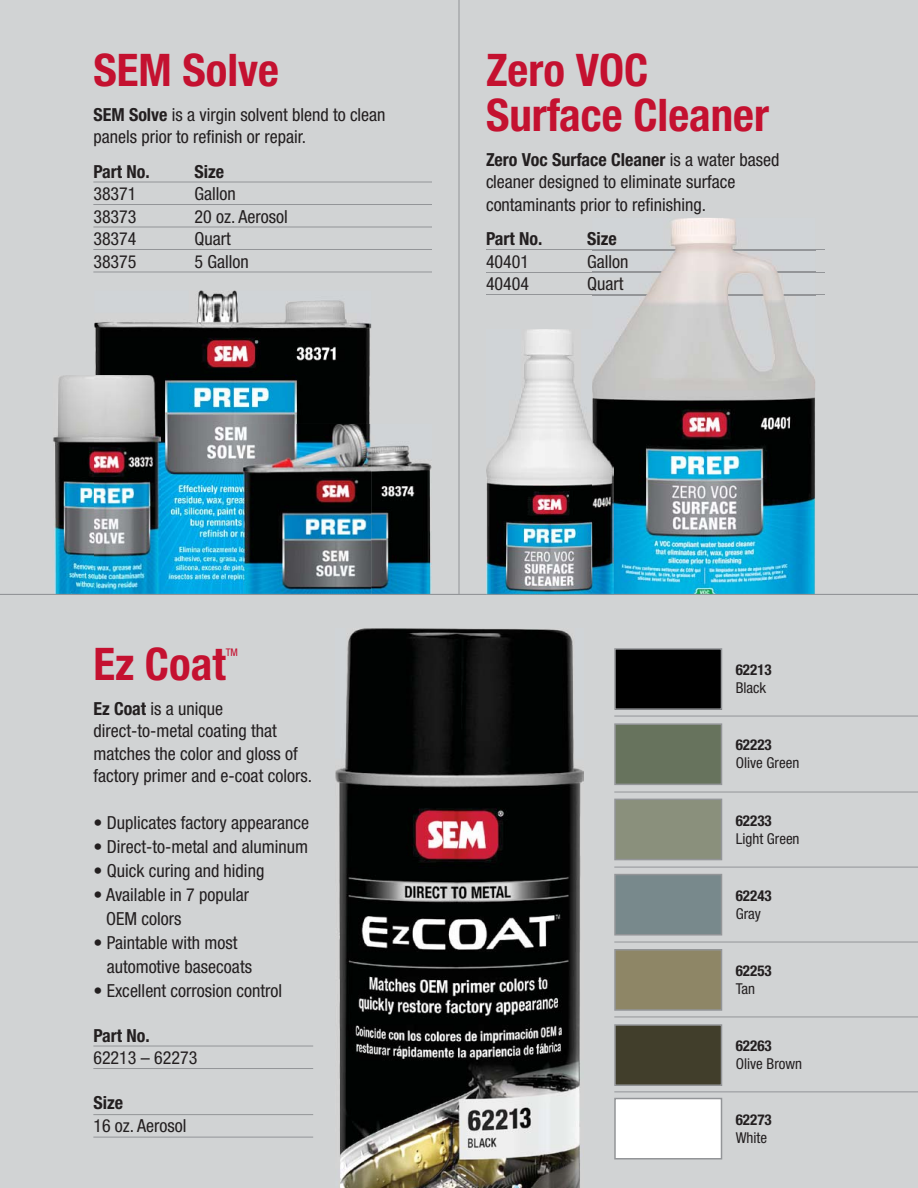
<style>
.page{position:relative;width:918px;height:1188px;background:#d1d3d4}
.page>*{position:absolute;margin:0;border:0;box-sizing:border-box;transform-origin:0 0}
.t1{font:700 condensed 45px/45px "Helvetica Neue LT Std";color:#c41130}
.t2{font:condensed 18px/22.5px "Helvetica Neue LT Std";color:#231f20}
.t3{font:700 condensed 18px "Helvetica Neue LT Std";color:#231f20}
.t4{font:condensed 15px "Helvetica Neue LT Std";color:#231f20}
.t5{font:700 condensed 15px "Helvetica Neue LT Std";color:#231f20}
.t6{font:condensed 10.5px "Helvetica Neue LT Std";color:#c41130}
.s1{font-weight:700}
</style>
<div class="page">
<hr style="left:459px;top:0;width:1px;height:595px;background:#939598">
<hr style="left:93px;top:182px;width:339px;height:1px;background:#939598">
<hr style="left:93px;top:204px;width:339px;height:1px;background:#939598">
<hr style="left:93px;top:227px;width:339px;height:1px;background:#939598">
<hr style="left:93px;top:249px;width:339px;height:1px;background:#939598">
<hr style="left:93px;top:272px;width:339px;height:1px;background:#939598">
<hr style="left:486px;top:249px;width:339px;height:1px;background:#939598">
<hr style="left:486px;top:272px;width:339px;height:1px;background:#939598">
<hr style="left:486px;top:294px;width:339px;height:1px;background:#939598">
<hr style="left:93px;top:1046px;width:220px;height:1px;background:#939598">
<hr style="left:93px;top:1068px;width:220px;height:1px;background:#939598">
<hr style="left:93px;top:1114px;width:220px;height:1px;background:#939598">
<hr style="left:93px;top:1137px;width:220px;height:1px;background:#939598">
<hr style="left:614px;top:716px;width:304px;height:1px;background:#939598">
<hr style="left:614px;top:792px;width:304px;height:1px;background:#939598">
<hr style="left:614px;top:867px;width:304px;height:1px;background:#939598">
<hr style="left:614px;top:942px;width:304px;height:1px;background:#939598">
<hr style="left:614px;top:1017px;width:304px;height:1px;background:#939598">
<hr style="left:614px;top:1091px;width:304px;height:1px;background:#939598">
<div style="left:615px;top:950px;width:107px;height:60px;background:#8e8666"></div>
<div style="left:614px;top:949px;width:108px;height:62px;border:2px solid #939598"></div>
<div style="left:615px;top:649px;width:107px;height:60px;background:#000"></div>
<div style="left:614px;top:648px;width:108px;height:62px;border:2px solid #939598"></div>
<div style="left:615px;top:724px;width:107px;height:60px;background:#67735d"></div>
<div style="left:614px;top:723px;width:108px;height:62px;border:2px solid #939598"></div>
<div style="left:615px;top:799px;width:107px;height:61px;background:#8a907c"></div>
<div style="left:614px;top:799px;width:108px;height:61px;border:2px solid #939598"></div>
<div style="left:615px;top:875px;width:107px;height:60px;background:#78898c"></div>
<div style="left:614px;top:874px;width:108px;height:62px;border:2px solid #939598"></div>
<div style="left:615px;top:1025px;width:107px;height:60px;background:#413e2b"></div>
<div style="left:614px;top:1024px;width:108px;height:62px;border:2px solid #939598"></div>
<div style="left:615px;top:1099px;width:107px;height:60px;background:#fff"></div>
<div style="left:614px;top:1098px;width:108px;height:62px;border:2px solid #939598"></div>
<img style="left:94px;top:290px;width:277px;height:304px">
<img style="left:53px;top:375px;width:41px;height:219px">
<img style="left:94px;top:375px;width:66px;height:219px">
<img style="left:371px;top:445px;width:61px;height:149px">
<img style="left:243px;top:424px;width:128px;height:170px">
<img style="left:592px;top:218px;width:223px;height:376px">
<img style="left:592px;top:277px;width:32px;height:14px">
<img style="left:592px;top:232px;width:24px;height:13px">
<img style="left:592px;top:255px;width:36px;height:13px">
<img style="left:592px;top:249px;width:223px;height:1px">
<img style="left:592px;top:272px;width:223px;height:1px">
<img style="left:592px;top:294px;width:223px;height:1px">
<img style="left:486px;top:330px;width:127px;height:264px">
<hr style="left:0;top:594px;width:918px;height:1px;background:#939598">
<img style="left:335px;top:629px;width:249px;height:559px">
<h1 class="t1" style="left:93px;top:51px;width:187px">SEM Solve</h1>
<p class="t2" style="left:93px;top:104px;width:294px"><span class="s1">SEM Solve</span> is a virgin solvent blend to clean panels prior to refinish or repair.</p>
<p class="t3" style="left:93px;top:165px;width:58px">Part No.</p>
<p class="t3" style="left:195px;top:165px;width:31px">Size</p>
<p class="t2" style="left:93px;top:184px;width:45px">38371</p>
<p class="t2" style="left:195px;top:184px;width:43px">Gallon</p>
<p class="t2" style="left:93px;top:206px;width:45px">38373</p>
<p class="t2" style="left:195px;top:206px;width:95px">20 oz. Aerosol</p>
<p class="t2" style="left:93px;top:229px;width:45px">38374</p>
<p class="t2" style="left:195px;top:229px;width:38px">Quart</p>
<p class="t2" style="left:93px;top:251px;width:45px">38375</p>
<p class="t2" style="left:195px;top:251px;width:56px">5 Gallon</p>
<h1 class="t1" style="left:486px;top:51px;width:285px">Zero VOC<br>Surface Cleaner</h1>
<p class="t2" style="left:486px;top:149px;width:295px"><span class="s1">Zero Voc Surface Cleaner</span> is a water based cleaner designed to eliminate surface contaminants prior to refinishing.</p>
<p class="t3" style="left:486px;top:232px;width:58px">Part No.</p>
<p class="t2" style="left:486px;top:251px;width:45px">40401<br>40404</p>
<p class="t3" style="left:587px;top:232px;width:31px">Size</p>
<p class="t2" style="left:587px;top:251px;width:43px">Gallon</p>
<p class="t2" style="left:587px;top:274px;width:38px">Quart</p>
<h1 class="t1" style="left:93px;top:645px;width:134px">Ez Coat</h1>
<p class="t6" style="left:226px;top:649px;width:14px">TM</p>
<p class="t2" style="left:93px;top:698px;width:220px"><span class="s1">Ez Coat</span> is a unique direct-to-metal coating that matches the color and gloss of factory primer and e-coat colors.</p>
<p class="t2" style="left:93px;top:812px;width:217px">• Duplicates factory appearance</p>
<p class="t2" style="left:93px;top:836px;width:216px">• Direct-to-metal and aluminum</p>
<p class="t2" style="left:93px;top:860px;width:172px">• Quick curing and hiding</p>
<p class="t2" style="left:106px;top:884px;width:145px;line-height:24px;text-indent:-13px">• Available in 7 popular<br>OEM colors</p>
<p class="t2" style="left:107px;top:932px;width:147px;line-height:24px;text-indent:-13px">• Paintable with most automotive basecoats</p>
<p class="t2" style="left:93px;top:980px;width:190px">• Excellent corrosion control</p>
<p class="t3" style="left:93px;top:1029px;width:58px">Part No.</p>
<p class="t2" style="left:93px;top:1048px;width:106px">62213 – 62273</p>
<p class="t3" style="left:93px;top:1096px;width:31px">Size</p>
<p class="t2" style="left:93px;top:1115px;width:95px">16 oz. Aerosol</p>
<p class="t5" style="left:736px;top:665px;width:38px">62213</p>
<p class="t4" style="left:736px;top:683px;width:32px">Black</p>
<p class="t5" style="left:736px;top:739px;width:38px">62223</p>
<p class="t4" style="left:736px;top:757px;width:65px">Olive Green</p>
<p class="t5" style="left:736px;top:815px;width:38px">62233</p>
<p class="t4" style="left:736px;top:833px;width:65px">Light Green</p>
<p class="t5" style="left:736px;top:890px;width:38px">62243</p>
<p class="t4" style="left:736px;top:908px;width:27px">Gray</p>
<p class="t5" style="left:736px;top:966px;width:38px">62253</p>
<p class="t4" style="left:736px;top:984px;width:21px">Tan</p>
<p class="t5" style="left:736px;top:1041px;width:38px">62263</p>
<p class="t4" style="left:736px;top:1059px;width:68px">Olive Brown</p>
<p class="t5" style="left:736px;top:1114px;width:38px">62273</p>
<p class="t4" style="left:736px;top:1132px;width:33px">White</p>
</div>
